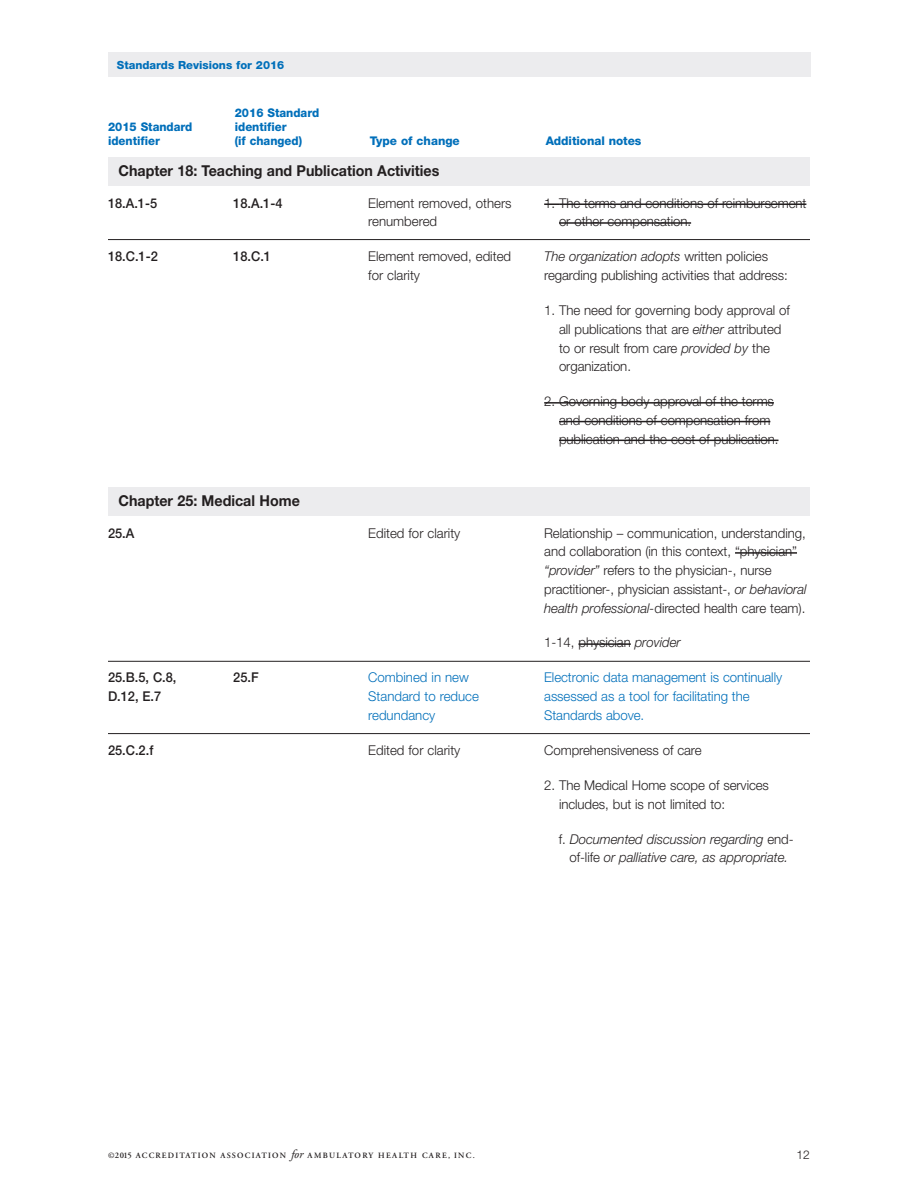
<style>
.page{position:relative;width:918px;height:1188px;background:#fff}
.page>*{position:absolute;margin:0;border:0;box-sizing:border-box;transform-origin:0 0}
.t1{font:700 15px "Helvetica Neue LT Std";color:#231f20;scale:.95 1}
.t2{font:300 13.5px/18.8px "Helvetica Neue LT Std";letter-spacing:-.005em;color:#231f20}
.t3{font:300 13.5px/18.8px "Helvetica Neue LT Std";letter-spacing:-.005em;color:#006fba}
.t4{font:italic 300 13.5px/18.8px "Helvetica Neue LT Std";letter-spacing:-.005em;color:#231f20;text-align:center}
.t5{font:500 13.5px/18.8px "Helvetica Neue LT Std";color:#231f20;scale:.95 1}
.t6{font:800 12px/14.4px "Helvetica Neue LT Std";color:#006fba;scale:.95 1}
.t7{font:800 12px "Helvetica Neue LT Std";color:#006fba}
.t8{font:300 12px "Helvetica Neue LT Std";color:#231f20}
.t9{font:800 11.25px "Helvetica Neue LT Std";color:#006fba}
.t10{font:600 8.1px "Adobe Garamond Pro";letter-spacing:.15em;color:#231f20}
.s1{font-style:italic}
.s2{font-style:normal}
.s3{font-size:8.55px}
.s4{font-weight:400;font-style:italic;font-size:12.3px}
</style>
<div class="page">
<hr style="left:735px;top:552px;width:62px;height:2px;background:#231f20">
<hr style="left:578px;top:643px;width:53px;height:2px;background:#231f20">
<hr style="left:108px;top:661px;width:702px;height:1px;background:#231f20">
<hr style="left:108px;top:733px;width:702px;height:1px;background:#231f20">
<div style="left:108px;top:487px;width:702px;height:29px;background:#ececee"></div>
<div style="left:108px;top:52px;width:702px;height:25px;background:#ececee"></div>
<svg style="left:544px;top:203px;width:15px;height:2px"></svg>
<hr style="left:559px;top:203px;width:247px;height:2px;background:#231f20">
<hr style="left:559px;top:222px;width:132px;height:2px;background:#231f20">
<svg style="left:544px;top:402px;width:15px;height:2px"></svg>
<hr style="left:559px;top:402px;width:215px;height:2px;background:#231f20">
<hr style="left:559px;top:421px;width:211px;height:1px;background:#231f20">
<hr style="left:559px;top:440px;width:219px;height:1px;background:#231f20">
<hr style="left:108px;top:239px;width:702px;height:1px;background:#231f20">
<div style="left:108px;top:157px;width:702px;height:29px;background:#ececee"></div>
<p class="t9" style="left:117px;top:61px;width:169px">Standards Revisions for 2016</p>
<p class="t6" style="left:108px;top:121px;width:90px">2015 Standard identifier</p>
<p class="t6" style="left:235px;top:106px;width:90px">2016 Standard identifier<br>(if changed)</p>
<p class="t7" style="left:370px;top:137px;width:92px">Type of change</p>
<p class="t7" style="left:546px;top:137px;width:97px">Additional notes</p>
<p class="t1" style="left:119px;top:165px;width:339px">Chapter 18: Teaching and Publication Activities</p>
<p class="t5" style="left:108px;top:195px;width:53px">18.A.1-5</p>
<p class="t5" style="left:108px;top:248px;width:54px">18.C.1-2</p>
<p class="t5" style="left:233px;top:195px;width:53px">18.A.1-4</p>
<p class="t5" style="left:233px;top:248px;width:41px">18.C.1</p>
<p class="t2" style="left:368px;top:195px;width:145px">Element removed, others renumbered</p>
<p class="t2" style="left:368px;top:248px;width:144px">Element removed, edited for clarity</p>
<p class="t1" style="left:119px;top:495px;width:192px">Chapter 25: Medical Home</p>
<p class="t5" style="left:108px;top:525px;width:29px">25.A</p>
<p class="t5" style="left:108px;top:670px;width:74px">25.B.5, C.8,<br>D.12, E.7</p>
<p class="t5" style="left:108px;top:742px;width:49px">25.C.2.f</p>
<p class="t5" style="left:233px;top:670px;width:28px">25.F</p>
<p class="t2" style="left:368px;top:525px;width:94px">Edited for clarity</p>
<p class="t3" style="left:368px;top:670px;width:112px">Combined in new<br>Standard to reduce redundancy</p>
<p class="t2" style="left:368px;top:742px;width:94px">Edited for clarity</p>
<p class="t2" style="left:559px;top:195px;width:249px;text-indent:-15px">1. The terms and conditions of reimbursement or other compensation.</p>
<p class="t2" style="left:544px;top:248px;width:245px"><span class="s1">The organization adopts</span> written policies regarding publishing activities that address:</p>
<p class="t2" style="left:559px;top:302px;width:232px;text-indent:-15px">1. The need for governing body approval of all publications that are <span class="s1">either</span> attributed to or result from care <span class="s1">provided by</span> the organization.</p>
<p class="t2" style="left:559px;top:393px;width:221px;text-indent:-15px">2. Governing body approval of the terms and conditions of compensation from publication and the cost of publication.</p>
<p class="t2" style="left:544px;top:525px;width:264px">Relationship – communication, understanding, and collaboration (in this context, “physician” <span class="s1">“provider”</span> refers to the physician-, nurse practitioner-, physician assistant-, <span class="s1">or behavioral health professional-</span>directed health care team).</p>
<p class="t2" style="left:544px;top:635px;width:138px">1-14, physician <span class="s1">provider</span></p>
<p class="t3" style="left:544px;top:670px;width:240px">Electronic data management is continually assessed as a tool for facilitating the<br>Standards above.</p>
<p class="t2" style="left:544px;top:742px;width:159px">Comprehensiveness of care</p>
<p class="t2" style="left:559px;top:777px;width:212px;text-indent:-15px">2. The Medical Home scope of services includes, but is not limited to:</p>
<p class="t4" style="left:559px;top:831px;width:236px"><span class="s2">f.</span> Documented discussion regarding <span class="s2">end&shy;of-life</span> or palliative care, as appropriate.</p>
<p class="t10" style="left:108px;top:1152px;width:368px">©<span class="s3">2015</span> ACCREDITATION ASSOCIATION <span class="s4">for</span> AMBULATORY HEALTH CARE, INC.</p>
<p class="t8" style="left:797px;top:1151px;width:15px">12</p>
</div>
